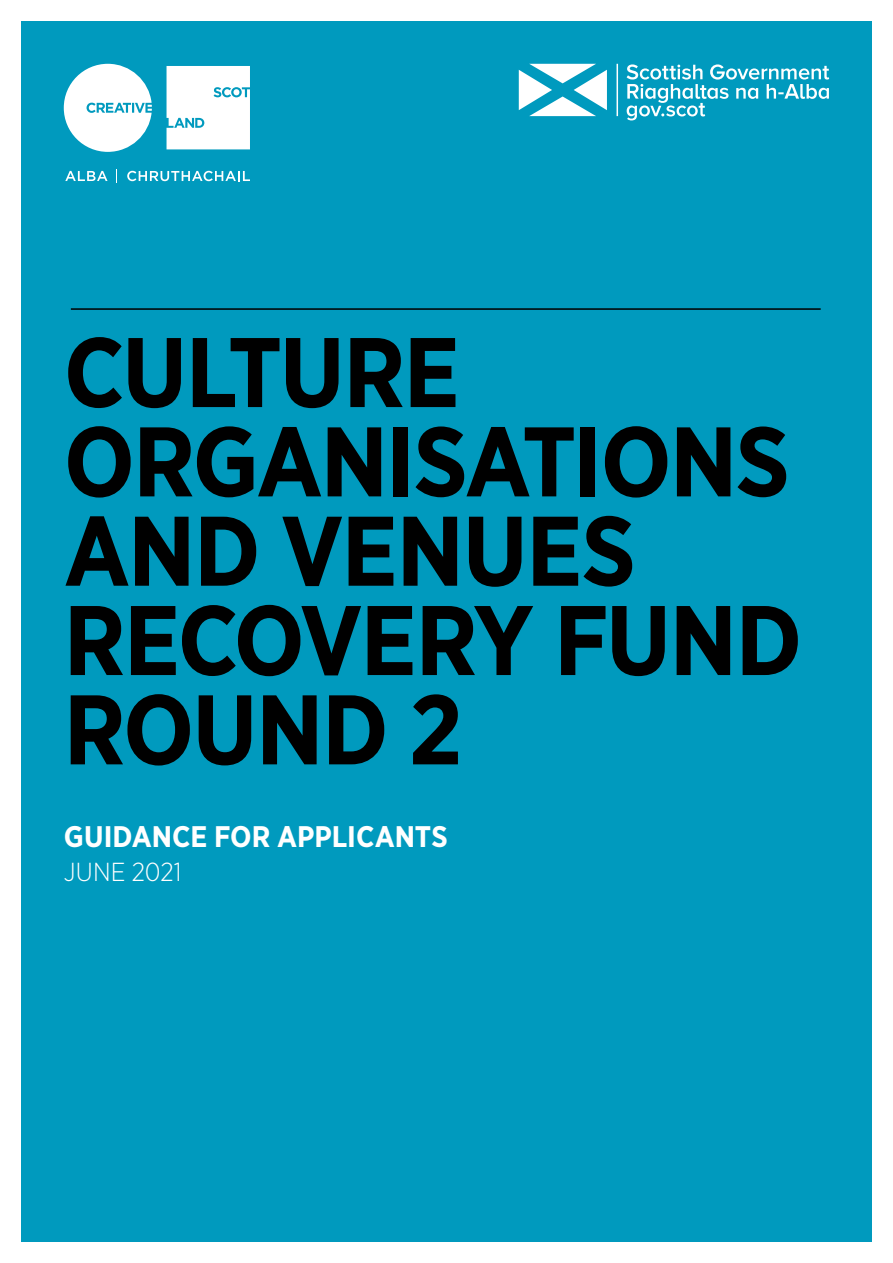
<style>
.page{position:relative;width:893px;height:1263px;background:#fff}
.page>*{position:absolute;margin:0;border:0;box-sizing:border-box;transform-origin:0 0}
.t1{font:700 98.55px/89.2px "Gotham Narrow";letter-spacing:-.02em;color:#000}
.t2{font:700 29.7px "Gotham Narrow";color:#fff}
.t3{font:300 26.1px "Gotham Narrow";letter-spacing:.005em;color:#fff}
</style>
<div class="page">
<div style="left:21px;top:21px;width:851px;height:1221px;background:#009abe"></div>
<hr style="left:71px;top:308px;width:750px;height:2px;background:#000">
<svg style="left:64px;top:64px;width:186px;height:88px"></svg>
<svg style="left:65px;top:171px;width:43px;height:10px"></svg>
<svg style="left:127px;top:171px;width:123px;height:10px"></svg>
<hr style="left:616px;top:64px;width:2px;height:52px;background:#fff">
<svg style="left:519px;top:64px;width:88px;height:52px"></svg>
<svg style="left:627px;top:64px;width:202px;height:56px"></svg>
<p class="t1" style="left:64px;top:327px;width:740px">CULTURE<br>ORGANISATIONS<br>AND VENUES<br>RECOVERY FUND<br>ROUND 2</p>
<p class="t2" style="left:64px;top:817px;width:385px">GUIDANCE FOR APPLICANTS</p>
<p class="t3" style="left:64px;top:855px;width:119px">JUNE 2021</p>
</div>
